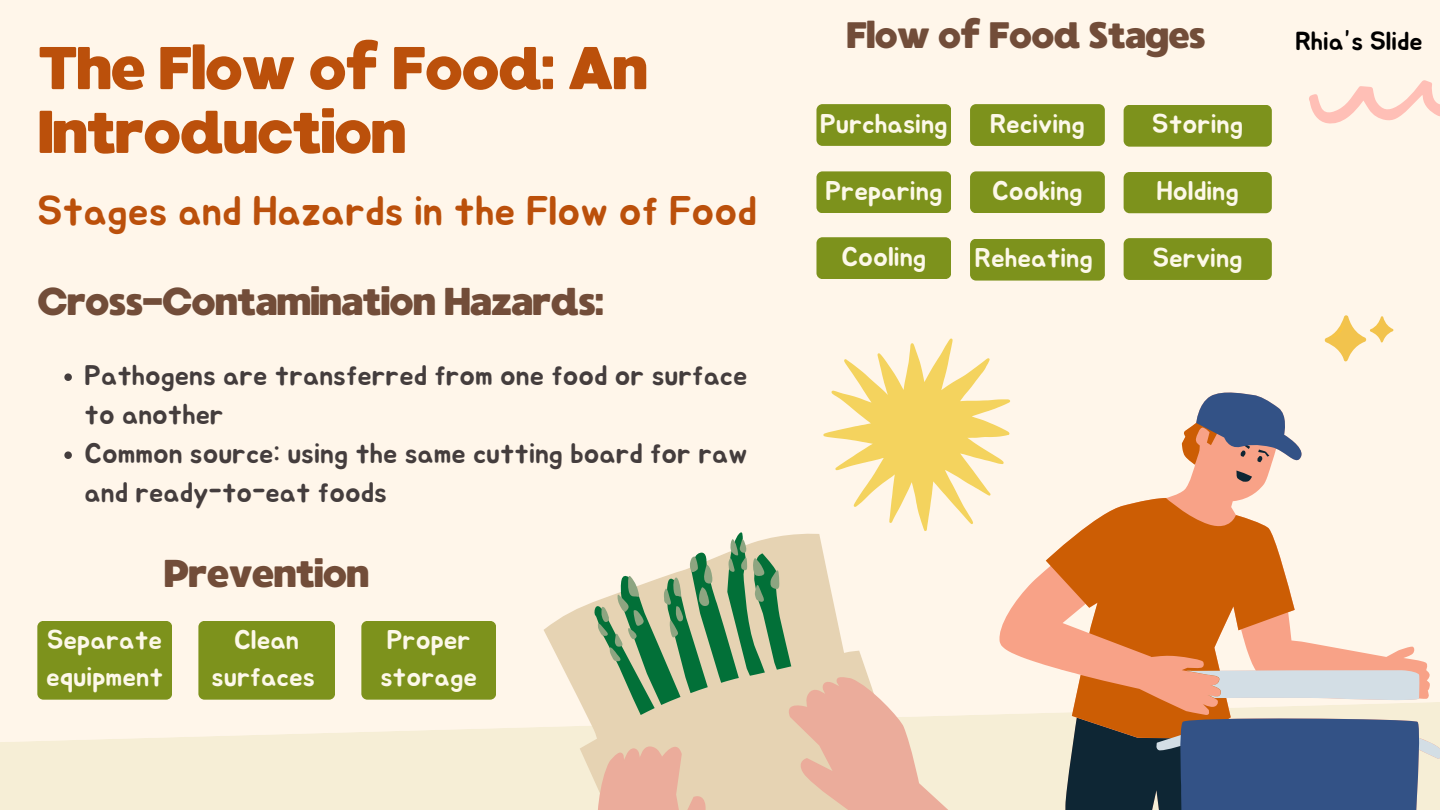
<style>
.page{position:relative;width:1440px;height:810px;background:#fff6ea}
.page>*{position:absolute;margin:0;border:0;box-sizing:border-box;transform-origin:0 0}
.t1{font:60.3px/63.8px "MADE Waffle Soft";letter-spacing:-.07em;color:#bb500b}
.t2{font:41.3px "Jua";color:#bb500b}
.t3{font:38.8px "MADE Waffle Soft";letter-spacing:-.07em;color:#724d39}
.t4{font:36.8px "MADE Waffle Soft";letter-spacing:-.07em;color:#724d39}
.t5{font:28.3px/39px "Jua";color:#443d3d}
.t6{font:27px/37.5px "Jua";color:#fdf8e9}
.t7{font:26px "Jua";color:#000}
</style>
<div class="page">
<div style="left:816px;top:104px;width:135px;height:42px;background:#7d921c;border-radius:6px"></div>
<div style="left:816px;top:171px;width:135px;height:42px;background:#7d921c;border-radius:6px"></div>
<div style="left:970px;top:104px;width:135px;height:42px;background:#7d921c;border-radius:6px"></div>
<div style="left:970px;top:171px;width:135px;height:42px;background:#7d921c;border-radius:6px"></div>
<div style="left:1124px;top:105px;width:148px;height:42px;background:#7d921c;border-radius:6px"></div>
<svg style="left:0;top:728px;width:508px;height:82px;background:#f6eed7"></svg>
<svg style="left:999px;top:560px;width:441px;height:250px"></svg>
<div style="left:1065px;top:739px;width:114px;height:71px;background:#0e2634"></div>
<svg style="left:1046px;top:493px;width:133px;height:246px;fill:#cc5d04"></svg>
<svg style="left:1155px;top:670px;width:285px;height:89px;background:#d8a989"></svg>
<svg style="left:1179px;top:392px;width:242px;height:418px"></svg>
<svg style="left:823px;top:338px;width:187px;height:193px"></svg>
<svg style="left:544px;top:521px;width:367px;height:117px"></svg>
<svg style="left:583px;top:524px;width:225px;height:114px"></svg>
<svg style="left:508px;top:638px;width:540px;height:172px"></svg>
<svg style="left:1309px;top:80px;width:131px;height:44px"></svg>
<svg style="left:1324px;top:315px;width:70px;height:47px"></svg>
<div style="left:1124px;top:172px;width:148px;height:41px;background:#7d921c;border-radius:6px"></div>
<div style="left:816px;top:237px;width:135px;height:42px;background:#7d921c;border-radius:6px"></div>
<div style="left:970px;top:239px;width:135px;height:42px;background:#7d921c;border-radius:6px"></div>
<div style="left:1124px;top:238px;width:148px;height:42px;background:#7d921c;border-radius:6px"></div>
<svg style="left:64px;top:373px;width:8px;height:8px"></svg>
<svg style="left:64px;top:451px;width:8px;height:8px"></svg>
<div style="left:37px;top:621px;width:135px;height:79px;background:#7d921c;border-radius:6px"></div>
<div style="left:198px;top:621px;width:137px;height:79px;background:#7d921c;border-radius:6px"></div>
<div style="left:361px;top:621px;width:135px;height:79px;background:#7d921c;border-radius:6px"></div>
<p class="t1" style="left:37px;top:37px;width:614px">The Flow of Food: An<br>Introduction</p>
<p class="t2" style="left:37px;top:192px;width:721px">Stages and Hazards in the Flow of Food</p>
<p class="t3" style="left:37px;top:278px;width:570px">Cross-Contamination Hazards:</p>
<p class="t5" style="left:85px;top:357px;width:664px">Pathogens are transferred from one food or surface to another</p>
<p class="t5" style="left:85px;top:435px;width:664px">Common source: using the same cutting board for raw and ready-to-eat foods</p>
<h2 class="t3" style="left:163px;top:550px;width:208px">Prevention</h2>
<p class="t6" style="left:46px;top:622px;width:118px">Separate equipment</p>
<p class="t6" style="left:211px;top:622px;width:105px;text-align:center">Clean surfaces</p>
<p class="t6" style="left:380px;top:622px;width:98px">Proper storage</p>
<p class="t4" style="left:846px;top:13px;width:362px">Flow of Food Stages</p>
<h1 class="t6" style="left:820px;top:106px;width:129px">Purchasing</h1>
<h4 class="t6" style="left:825px;top:173px;width:119px">Preparing</h4>
<p class="t6" style="left:990px;top:106px;width:96px">Reciving</p>
<p class="t6" style="left:992px;top:173px;width:92px">Cooking</p>
<p class="t6" style="left:1152px;top:106px;width:92px">Storing</p>
<h3 class="t6" style="left:1157px;top:173px;width:84px">Holding</h3>
<p class="t6" style="left:841px;top:239px;width:86px">Cooling</p>
<p class="t6" style="left:975px;top:240px;width:119px">Reheating</p>
<p class="t6" style="left:1153px;top:240px;width:91px">Serving</p>
<p class="t7" style="left:1295px;top:29px;width:129px">Rhia”s Slide</p>
</div>
